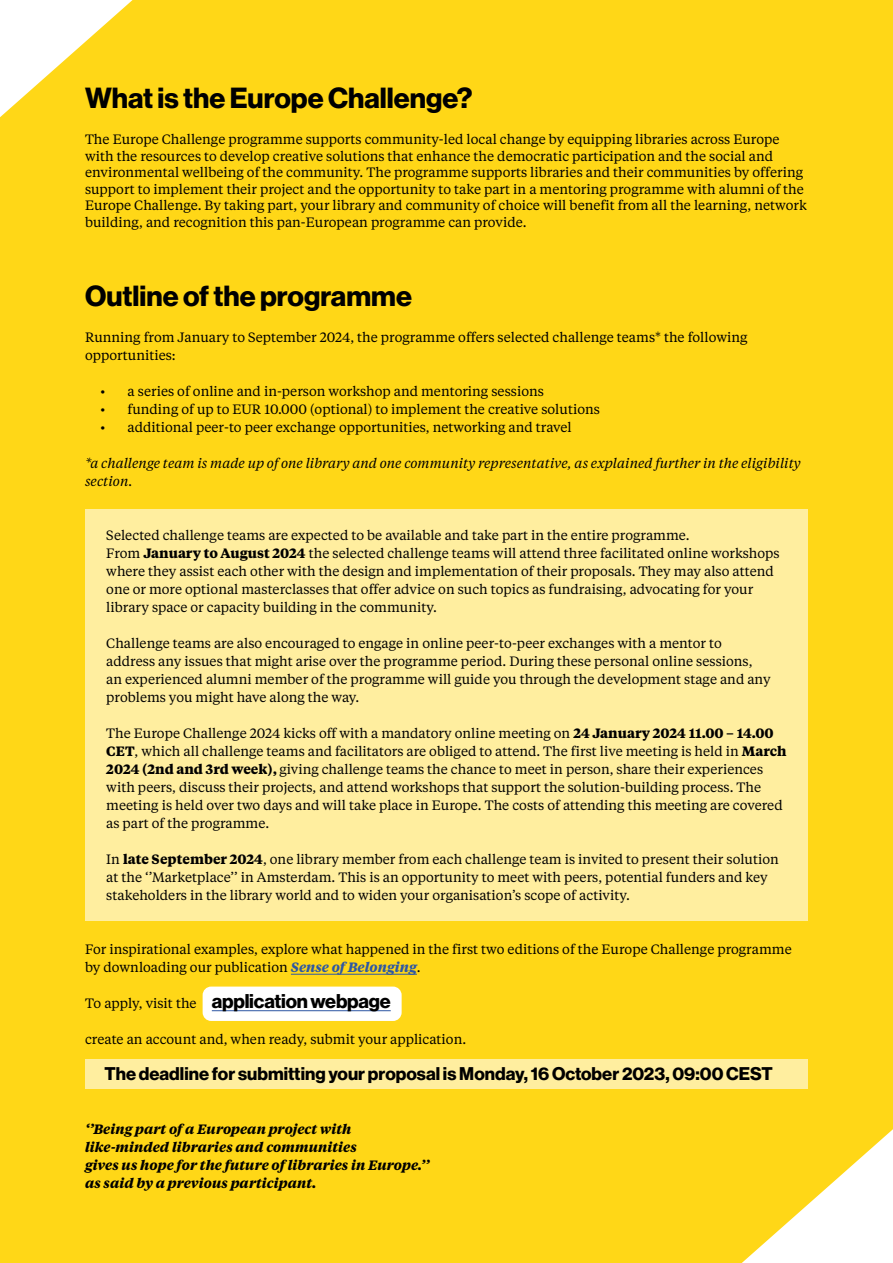
<style>
.page{position:relative;width:893px;height:1263px;background:#ffd717}
.page>*{position:absolute;margin:0;border:0;box-sizing:border-box;transform-origin:0 0}
.t1{font:28.5px "N Haas Grotesk DS Pro 75 Bd";color:#000}
.t2{font:19.5px "N Haas Grotesk DS Pro 75 Bd";letter-spacing:-.01em;color:#000}
.t3{font:18px "N Haas Grotesk DS Pro 75 Bd";color:#000}
.t4{font:13.5px/18px "Tiempos Text";color:#000}
.t5{font:italic 700 13.5px/18px "Tiempos Text";color:#000}
.t6{font:italic 13.5px/18px "Tiempos Text";color:#000}
.s1{font-weight:700}
.s2{font-weight:700;font-style:italic;color:#2d57a4}
.s3{font-family:"Tiempos Text";font-size:13.5px}
</style>
<div class="page">
<svg style="left:742px;top:1129px;width:151px;height:134px"></svg>
<svg style="left:0;top:0;width:133px;height:117px"></svg>
<div style="left:85px;top:1059px;width:723px;height:30px;background:#ffee9f"></div>
<div style="left:85px;top:509px;width:723px;height:411px;background:#ffee9f"></div>
<div style="left:203px;top:986px;width:199px;height:35px;background:#fff;border-radius:9px"></div>
<hr style="left:291px;top:974px;width:126px;height:1px;background:#2d57a4">
<hr style="left:212px;top:1010px;width:179px;height:1px;background:#2d57a4">
<h1 class="t1" style="left:85px;top:81px;width:389px">What is the Europe Challenge?</h1>
<p class="t4" style="left:85px;top:130px;width:723px;line-height:16.5px">The Europe Challenge programme supports community-led local change by equipping libraries across Europe with the resources to develop creative solutions that enhance the democratic participation and the social and environmental wellbeing of the community. The programme supports libraries and their communities by offering support to implement their project and the opportunity to take part in a mentoring programme with alumni of the Europe Challenge. By taking part, your library and community of choice will benefit from all the learning, network building, and recognition this pan-European programme can provide.</p>
<h1 class="t1" style="left:85px;top:279px;width:329px">Outline of the programme</h1>
<p class="t4" style="left:85px;top:328px;width:664px">Running from January to September 2024, the programme offers selected challenge teams* the following opportunities:</p>
<p class="t4" style="left:101px;top:382px;width:445px">• a series of online and in-person workshop and mentoring sessions</p>
<p class="t4" style="left:101px;top:400px;width:501px">• funding of up to EUR 10.000 (optional) to implement the creative solutions</p>
<p class="t4" style="left:101px;top:418px;width:473px">• additional peer-to peer exchange opportunities, networking and travel</p>
<p class="t6" style="left:85px;top:454px;width:717px">*a challenge team is made up of one library and one community representative, as explained further in the eligibility section.</p>
<p class="t4" style="left:106px;top:526px;width:675px">Selected challenge teams are expected to be available and take part in the entire programme.<br>From <span class="s1">January to August 2024</span> the selected challenge teams will attend three facilitated online workshops where they assist each other with the design and implementation of their proposals. They may also attend one or more optional masterclasses that offer advice on such topics as fundraising, advocating for your library space or capacity building in the community.</p>
<p class="t4" style="left:106px;top:634px;width:666px">Challenge teams are also encouraged to engage in online peer-to-peer exchanges with a mentor to address any issues that might arise over the programme period. During these personal online sessions, an experienced alumni member of the programme will guide you through the development stage and any problems you might have along the way.</p>
<p class="t4" style="left:106px;top:724px;width:682px">The Europe Challenge 2024 kicks off with a mandatory online meeting on <span class="s1">24 January 2024 11.00 – 14.00<br>CET</span>, which all challenge teams and facilitators are obliged to attend. The first live meeting is held in <span class="s1">March 2024 (2nd and 3rd week),</span> giving challenge teams the chance to meet in person, share their experiences with peers, discuss their projects, and attend workshops that support the solution-building process. The meeting is held over two days and will take place in Europe. The costs of attending this meeting are covered as part of the programme.</p>
<p class="t4" style="left:106px;top:850px;width:674px">In <span class="s1">late September 2024</span>, one library member from each challenge team is invited to present their solution at the ‘’Marketplace’’ in Amsterdam. This is an opportunity to meet with peers, potential funders and key stakeholders in the library world and to widen your organisation’s scope of activity.</p>
<p class="t4" style="left:85px;top:940px;width:708px">For inspirational examples, explore what happened in the first two editions of the Europe Challenge programme by downloading our publication <span class="s2">Sense of Belonging</span>.</p>
<h2 class="t2" style="left:85px;top:990px;width:307px"><span class="s3">To apply, visit the</span> application webpage</h2>
<p class="t4" style="left:85px;top:1030px;width:383px">create an account and, when ready, submit your application.</p>
<h3 class="t3" style="left:105px;top:1063px;width:670px">The deadline for submitting your proposal is Monday, 16 October 2023, 09:00 CEST</h3>
<p class="t5" style="left:85px;top:1120px;width:346px">‘’Being part of a European project with like-minded libraries and communities<br>gives us hope for the future of libraries in Europe.’’ as said by a previous participant.</p>
</div>
